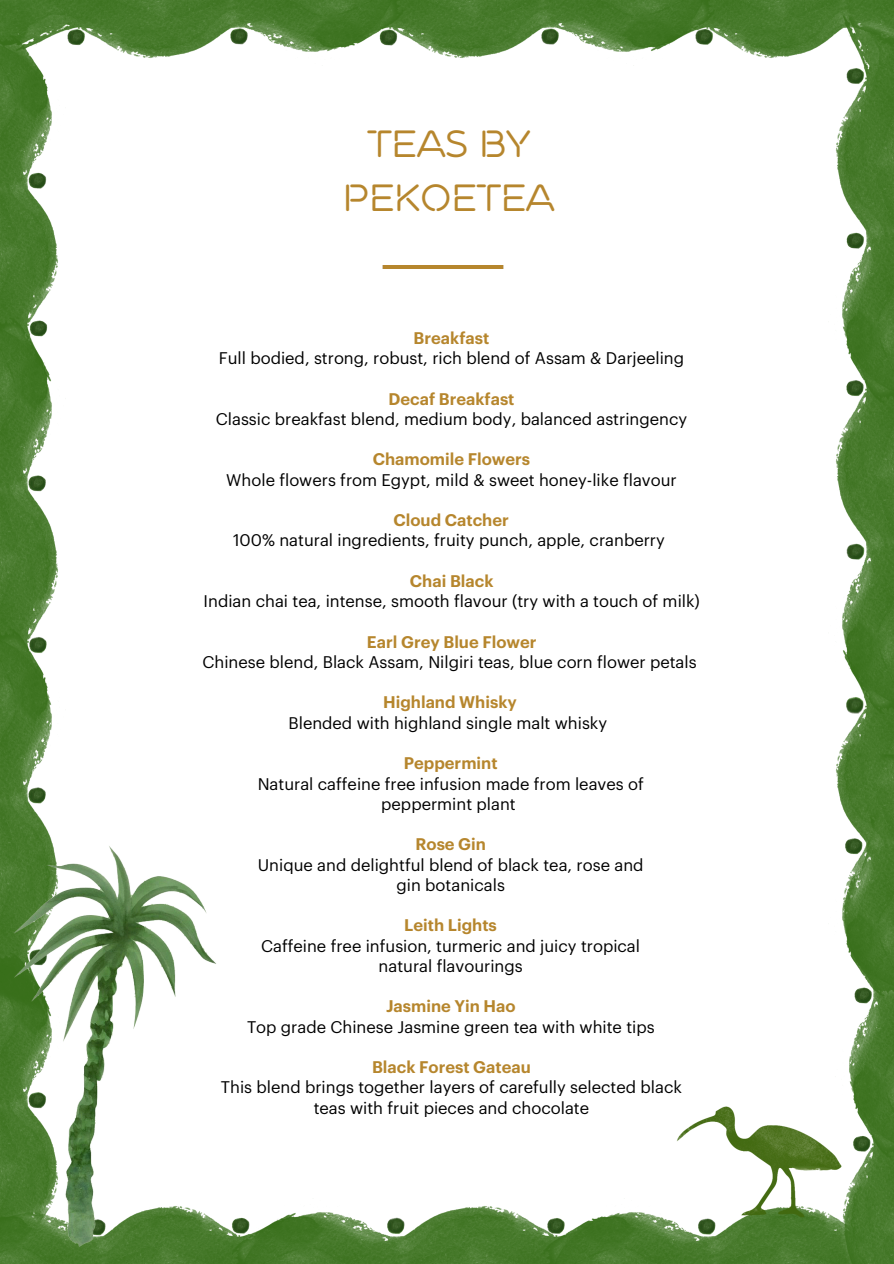
<style>
.page{position:relative;width:894px;height:1264px;background:#fff}
.page>*{position:absolute;margin:0;border:0;box-sizing:border-box;transform-origin:0 0}
.t1{font:700 39px/54px "Veon 100 Watt";color:#b6862d;text-align:center}
.t2{font:16.5px/20.2px "Graphik";color:#000;text-align:center}
.t3{font:600 16.5px "Graphik";color:#b6862d}
</style>
<div class="page">
<img style="left:0;top:0;width:893px;height:1263px">
<img style="left:375px;top:265px;width:135px;height:4px">
<img style="left:0;top:819px;width:226px;height:444px">
<img style="left:634px;top:1019px;width:249px;height:213px">
<p class="t1" style="left:343px;top:121px;width:213px">TEAS BY<br>PEKOETEA</p>
<h1 class="t3" style="left:413px;top:330px;width:77px">Breakfast</h1>
<p class="t2" style="left:219px;top:349px;width:466px">Full bodied, strong, robust, rich blend of Assam &amp; Darjeeling</p>
<p class="t3" style="left:388px;top:391px;width:127px">Decaf Breakfast</p>
<p class="t2" style="left:216px;top:409px;width:472px">Classic breakfast blend, medium body, balanced astringency</p>
<p class="t3" style="left:372px;top:452px;width:159px">Chamomile Flowers</p>
<p class="t2" style="left:226px;top:470px;width:452px">Whole flowers from Egypt, mild &amp; sweet honey-like flavour</p>
<p class="t3" style="left:393px;top:512px;width:117px">Cloud Catcher</p>
<p class="t2" style="left:233px;top:531px;width:433px">100% natural ingredients, fruity punch, apple, cranberry</p>
<p class="t3" style="left:410px;top:573px;width:85px">Chai Black</p>
<p class="t2" style="left:203px;top:592px;width:497px">Indian chai tea, intense, smooth flavour (try with a touch of milk)</p>
<p class="t3" style="left:367px;top:634px;width:171px">Earl Grey Blue Flower</p>
<p class="t2" style="left:202px;top:652px;width:495px">Chinese blend, Black Assam, Nilgiri teas, blue corn flower petals</p>
<p class="t3" style="left:383px;top:695px;width:135px">Highland Whisky</p>
<p class="t2" style="left:288px;top:713px;width:320px">Blended with highland single malt whisky</p>
<p class="t3" style="left:404px;top:755px;width:95px">Peppermint</p>
<p class="t2" style="left:257px;top:774px;width:387px">Natural caffeine free infusion made from leaves of peppermint plant</p>
<p class="t3" style="left:415px;top:836px;width:72px">Rose Gin</p>
<p class="t2" style="left:258px;top:855px;width:387px">Unique and delightful blend of black tea, rose and gin botanicals</p>
<p class="t3" style="left:404px;top:917px;width:94px">Leith Lights</p>
<p class="t2" style="left:261px;top:936px;width:380px">Caffeine free infusion, turmeric and juicy tropical natural flavourings</p>
<p class="t3" style="left:386px;top:998px;width:131px">Jasmine Yin Hao</p>
<p class="t2" style="left:247px;top:1017px;width:409px">Top grade Chinese Jasmine green tea with white tips</p>
<p class="t3" style="left:372px;top:1059px;width:160px">Black Forest Gateau</p>
<p class="t2" style="left:221px;top:1078px;width:462px">This blend brings together layers of carefully selected black teas with fruit pieces and chocolate</p>
</div>
